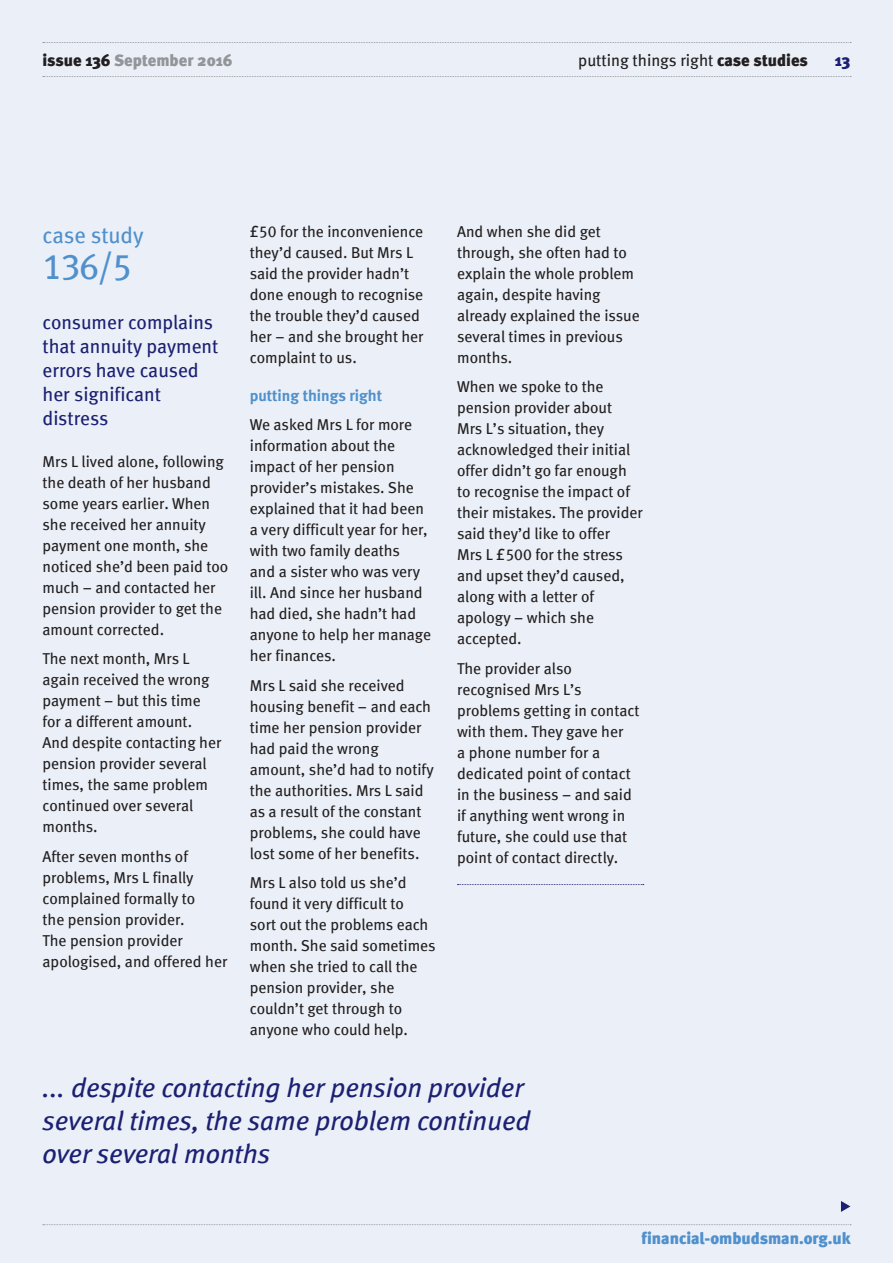
<style>
.page{position:relative;width:893px;height:1263px;background:#ebf0f8}
.page>*{position:absolute;margin:0;border:0;box-sizing:border-box;transform-origin:0 0}
.t1{font:36px "Meta Book LF";color:#5090cc}
.t2{font:italic 27px/33px "Meta Book LF";color:#1c2072}
.t3{font:22.5px "Meta Book LF";letter-spacing:-.005em;color:#5090cc}
.t4{font:19.5px/24px "Meta Book LF";color:#1c2072}
.t5{font:900 16.5px "Meta";letter-spacing:-.01em;color:#231f20}
.t6{font:16.5px "Meta Book LF";color:#231f20}
.t7{font:900 16.5px "Meta";color:#5090cc}
.t8{font:900 16.5px "Meta";color:#939598}
.t9{font:900 16.5px "Meta";color:#1c2072}
.t10{font:15.75px/21px "Meta Book LF";color:#231f20}
.t11{font:15.75px "Meta Bold LF";color:#5090cc}
.s1{color:#231f20}
.s2{font-family:"Meta";font-weight:900}
.s3{font-family:"Meta Book LF";font-weight:400}
</style>
<div class="page">
<svg style="left:43px;top:1224px;width:808px;height:1px"></svg>
<svg style="left:43px;top:42px;width:808px;height:1px"></svg>
<svg style="left:43px;top:76px;width:808px;height:1px"></svg>
<svg style="left:457px;top:884px;width:187px;height:1px"></svg>
<svg style="left:841px;top:1201px;width:9px;height:11px"></svg>
<p class="t8" style="left:43px;top:51px;width:192px"><span class="s1">issue 136</span> September 2016</p>
<p class="t6" style="left:578px;top:51px;width:231px">putting things right <span class="s2">case studies</span></p>
<p class="t9" style="left:835px;top:51px;width:17px">13</p>
<p class="t5" style="left:482px;top:51px;width:328px"><span class="s3">awarding interest</span>: the ombudsman’ approach</p>
<h5 class="t3" style="left:43px;top:222px;width:103px">case study</h5>
<h2 class="t1" style="left:43px;top:245px;width:91px">136/5</h2>
<h3 class="t4" style="left:43px;top:310px;width:177px">consumer complains that annuity payment errors have caused her significant distress</h3>
<p class="t10" style="left:43px;top:451px;width:187px">Mrs L lived alone, following the death of her husband some years earlier. When she received her annuity payment one month, she noticed she’d been paid too much – and contacted her pension provider to get the amount corrected.</p>
<p class="t10" style="left:43px;top:648px;width:180px">The next month, Mrs L again received the wrong payment – but this time for a different amount.<br>And despite contacting her pension provider several times, the same problem continued over several months.</p>
<p class="t10" style="left:43px;top:846px;width:186px">After seven months of problems, Mrs L finally complained formally to<br>the pension provider.<br>The pension provider apologised, and offered her</p>
<p class="t10" style="left:250px;top:221px;width:175px">£50 for the inconvenience they’d caused. But Mrs L said the provider hadn’t done enough to recognise the trouble they’d caused her – and she brought her complaint to us.</p>
<h6 class="t11" style="left:250px;top:386px;width:134px">putting things right</h6>
<p class="t10" style="left:250px;top:414px;width:183px">We asked Mrs L for more information about the impact of her pension provider’s mistakes. She explained that it had been a very difficult year for her, with two family deaths<br>and a sister who was very ill. And since her husband had died, she hadn’t had anyone to help her manage her finances.</p>
<p class="t10" style="left:250px;top:675px;width:186px">Mrs L said she received housing benefit – and each time her pension provider had paid the wrong amount, she’d had to notify the authorities. Mrs L said as a result of the constant problems, she could have lost some of her benefits.</p>
<p class="t10" style="left:250px;top:872px;width:187px">Mrs L also told us she’d found it very difficult to<br>sort out the problems each month. She said sometimes when she tried to call the pension provider, she couldn’t get through to anyone who could help.</p>
<p class="t10" style="left:457px;top:221px;width:184px">And when she did get through, she often had to explain the whole problem again, despite having already explained the issue several times in previous months.</p>
<p class="t10" style="left:457px;top:376px;width:187px">When we spoke to the pension provider about<br>Mrs L’s situation, they acknowledged their initial offer didn’t go far enough to recognise the impact of their mistakes. The provider said they’d like to offer<br>Mrs L £500 for the stress and upset they’d caused, along with a letter of apology – which she accepted.</p>
<p class="t10" style="left:457px;top:658px;width:184px">The provider also recognised Mrs L’s problems getting in contact with them. They gave her<br>a phone number for a dedicated point of contact in the business – and said if anything went wrong in future, she could use that point of contact directly.</p>
<h2 class="t2" style="left:43px;top:1071px;width:489px">... despite contacting her pension provider several times, the same problem continued over several months</h2>
<p class="t7" style="left:642px;top:1229px;width:211px">financial-ombudsman.org.uk</p>
</div>
